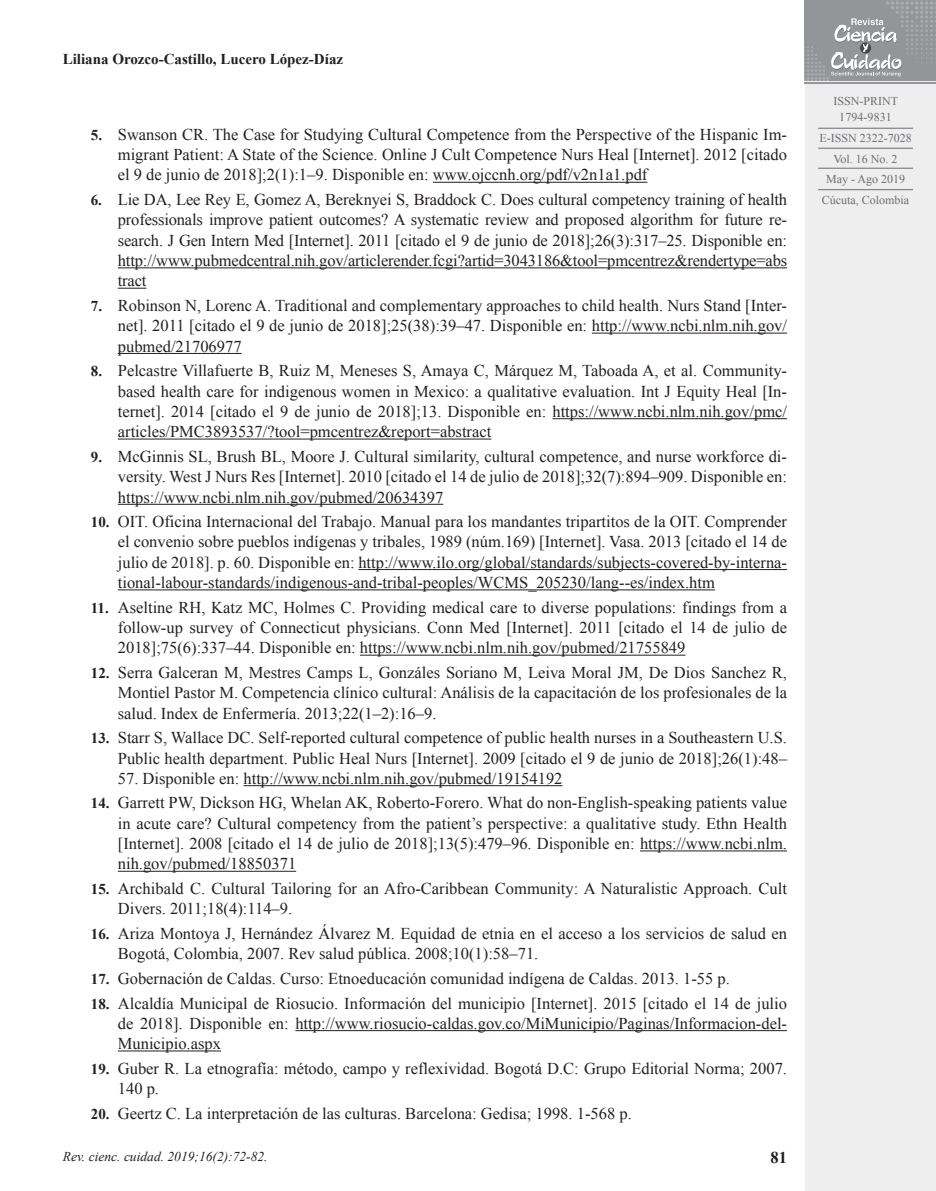
<style>
.page{position:relative;width:936px;height:1191px;background:#fff}
.page>*{position:absolute;margin:0;border:0;box-sizing:border-box;transform-origin:0 0}
.t1{font:16.5px/20.4px "Times New Roman";color:#231f20;text-align:justify}
.t2{font:700 16.5px "Times New Roman";color:#231f20}
.t3{font:700 15px "Times New Roman";color:#231f20}
.t4{font:italic 13.5px "Times New Roman";color:#231f20}
.t5{font:12px/20.7px "Times New Roman";color:#6c6d70;text-align:center}
.s1{font-weight:700;font-size:15px}
</style>
<div class="page">
<div style="left:805px;top:0;width:130px;height:1191px;background:#eeeeef"></div>
<hr style="left:818px;top:128px;width:94px;height:1px;background:#6c6d70">
<hr style="left:818px;top:148px;width:94px;height:1px;background:#6c6d70">
<hr style="left:818px;top:168px;width:94px;height:1px;background:#6c6d70">
<hr style="left:818px;top:189px;width:94px;height:1px;background:#6c6d70">
<svg style="left:804px;top:0;width:132px;height:84px;background:#9e9fa2"></svg>
<hr style="left:433px;top:182px;width:214px;height:1px;background:#231f20">
<hr style="left:118px;top:267px;width:669px;height:1px;background:#231f20">
<svg style="left:118px;top:288px;width:28px;height:1px"></svg>
<hr style="left:592px;top:333px;width:195px;height:1px;background:#231f20">
<hr style="left:118px;top:353px;width:124px;height:1px;background:#231f20">
<hr style="left:552px;top:418px;width:235px;height:1px;background:#231f20">
<hr style="left:118px;top:439px;width:373px;height:1px;background:#231f20">
<hr style="left:118px;top:504px;width:325px;height:1px;background:#231f20">
<hr style="left:358px;top:569px;width:429px;height:1px;background:#231f20">
<hr style="left:118px;top:589px;width:597px;height:1px;background:#231f20">
<hr style="left:360px;top:655px;width:325px;height:1px;background:#231f20">
<hr style="left:243px;top:785px;width:319px;height:1px;background:#231f20">
<hr style="left:640px;top:850px;width:147px;height:1px;background:#231f20">
<hr style="left:118px;top:871px;width:178px;height:1px;background:#231f20">
<hr style="left:295px;top:1030px;width:492px;height:1px;background:#231f20">
<hr style="left:118px;top:1050px;width:103px;height:1px;background:#231f20">
<p class="t3" style="left:63px;top:49px;width:282px">Liliana Orozco-Castillo, Lucero López-Díaz</p>
<p class="t1" style="left:118px;top:124px;width:670px;text-indent:-27px"><span class="s1">5.</span> Swanson CR. The Case for Studying Cultural Competence from the Perspective of the Hispanic Im&shy;migrant Patient: A State of the Science. Online J Cult Competence Nurs Heal [Internet]. 2012 [citado el 9 de junio de 2018];2(1):1–9. Disponible en: www.ojccnh.org/pdf/v2n1a1.pdf</p>
<p class="t1" style="left:118px;top:189px;width:671px;text-indent:-27px"><span class="s1">6.</span> Lie DA, Lee Rey E, Gomez A, Bereknyei S, Braddock C. Does cultural competency training of health professionals improve patient outcomes? A systematic review and proposed algorithm for future re&shy;search. J Gen Intern Med [Internet]. 2011 [citado el 9 de junio de 2018];26(3):317–25. Disponible en: http://www.pubmedcentral.nih.gov/articlerender.fcgi?artid=3043186&amp;tool=pmcentrez&amp;rendertype=abs tract</p>
<p class="t1" style="left:118px;top:295px;width:670px;text-indent:-27px"><span class="s1">7.</span> Robinson N, Lorenc A. Traditional and complementary approaches to child health. Nurs Stand [Inter&shy;net]. 2011 [citado el 9 de junio de 2018];25(38):39–47. Disponible en: http://www.ncbi.nlm.nih.gov/ pubmed/21706977</p>
<p class="t1" style="left:118px;top:360px;width:670px;text-indent:-27px"><span class="s1">8.</span> Pelcastre Villafuerte B, Ruiz M, Meneses S, Amaya C, Márquez M, Taboada A, et al. Community&shy;based health care for indigenous women in Mexico: a qualitative evaluation. Int J Equity Heal [In&shy;ternet]. 2014 [citado el 9 de junio de 2018];13. Disponible en: https://www.ncbi.nlm.nih.gov/pmc/ articles/PMC3893537/?tool=pmcentrez&amp;report=abstract</p>
<p class="t1" style="left:118px;top:446px;width:670px;text-indent:-27px"><span class="s1">9.</span> McGinnis SL, Brush BL, Moore J. Cultural similarity, cultural competence, and nurse workforce di&shy;versity. West J Nurs Res [Internet]. 2010 [citado el 14 de julio de 2018];32(7):894–909. Disponible en: https://www.ncbi.nlm.nih.gov/pubmed/20634397</p>
<p class="t1" style="left:118px;top:511px;width:670px;text-indent:-27px"><span class="s1">10.</span> OIT. Oficina Internacional del Trabajo. Manual para los mandantes tripartitos de la OIT. Comprender el convenio sobre pueblos indígenas y tribales, 1989 (núm.169) [Internet]. Vasa. 2013 [citado el 14 de julio de 2018]. p. 60. Disponible en: http://www.ilo.org/global/standards/subjects-covered-by-interna&shy;tional-labour-standards/indigenous-and-tribal-peoples/WCMS_205230/lang--es/index.htm</p>
<p class="t1" style="left:118px;top:596px;width:670px;text-indent:-27px"><span class="s1">11.</span> Aseltine RH, Katz MC, Holmes C. Providing medical care to diverse populations: findings from a follow-up survey of Connecticut physicians. Conn Med [Internet]. 2011 [citado el 14 de julio de 2018];75(6):337–44. Disponible en: https://www.ncbi.nlm.nih.gov/pubmed/21755849</p>
<p class="t1" style="left:118px;top:662px;width:670px;text-indent:-27px"><span class="s1">12.</span> Serra Galceran M, Mestres Camps L, Gonzáles Soriano M, Leiva Moral JM, De Dios Sanchez R, Montiel Pastor M. Competencia clínico cultural: Análisis de la capacitación de los profesionales de la salud. Index de Enfermería. 2013;22(1–2):16–9.</p>
<p class="t1" style="left:91px;top:727px;width:697px;text-align:right"><span class="s1">13.</span> Starr S, Wallace DC. Self-reported cultural competence of public health nurses in a Southeastern U.S.<br>Public health department. Public Heal Nurs [Internet]. 2009 [citado el 9 de junio de 2018];26(1):48–</p>
<p class="t1" style="left:118px;top:768px;width:446px">57. Disponible en: http://www.ncbi.nlm.nih.gov/pubmed/19154192</p>
<p class="t1" style="left:118px;top:792px;width:670px;text-indent:-27px"><span class="s1">14.</span> Garrett PW, Dickson HG, Whelan AK, Roberto-Forero. What do non-English-speaking patients value in acute care? Cultural competency from the patient’s perspective: a qualitative study. Ethn Health [Internet]. 2008 [citado el 14 de julio de 2018];13(5):479–96. Disponible en: https://www.ncbi.nlm. nih.gov/pubmed/18850371</p>
<p class="t1" style="left:118px;top:878px;width:670px;text-indent:-27px"><span class="s1">15.</span> Archibald C. Cultural Tailoring for an Afro-Caribbean Community: A Naturalistic Approach. Cult<br>Divers. 2011;18(4):114–9.</p>
<p class="t1" style="left:118px;top:923px;width:670px;text-indent:-27px"><span class="s1">16.</span> Ariza Montoya J, Hernández Álvarez M. Equidad de etnia en el acceso a los servicios de salud en<br>Bogotá, Colombia, 2007. Rev salud pública. 2008;10(1):58–71.</p>
<p class="t1" style="left:91px;top:968px;width:640px"><span class="s1">17.</span> Gobernación de Caldas. Curso: Etnoeducación comunidad indígena de Caldas. 2013. 1-55 p.</p>
<p class="t1" style="left:118px;top:992px;width:670px;text-indent:-27px"><span class="s1">18.</span> Alcaldía Municipal de Riosucio. Información del municipio [Internet]. 2015 [citado el 14 de julio de 2018]. Disponible en: http://www.riosucio-caldas.gov.co/MiMunicipio/Paginas/Informacion-del-Municipio.aspx</p>
<p class="t1" style="left:118px;top:1057px;width:670px;text-indent:-27px"><span class="s1">19.</span> Guber R. La etnografía: método, campo y reflexividad. Bogotá D.C: Grupo Editorial Norma; 2007.<br>140 p.</p>
<p class="t1" style="left:91px;top:1102px;width:542px"><span class="s1">20.</span> Geertz C. La interpretación de las culturas. Barcelona: Gedisa; 1998. 1-568 p.</p>
<p class="t4" style="left:63px;top:1147px;width:206px">Rev. cienc. cuidad. 2019;16(2):72-82.</p>
<p class="t2" style="left:770px;top:1146px;width:18px">81</p>
<p class="t5" style="left:833px;top:92px;width:66px;line-height:16.5px">ISSN-PRINT<br>1794-9831</p>
<p class="t5" style="left:819px;top:127px;width:94px">E-ISSN 2322-7028<br>Vol. 16 No. 2<br>May - Ago 2019<br>Cúcuta, Colombia</p>
</div>
